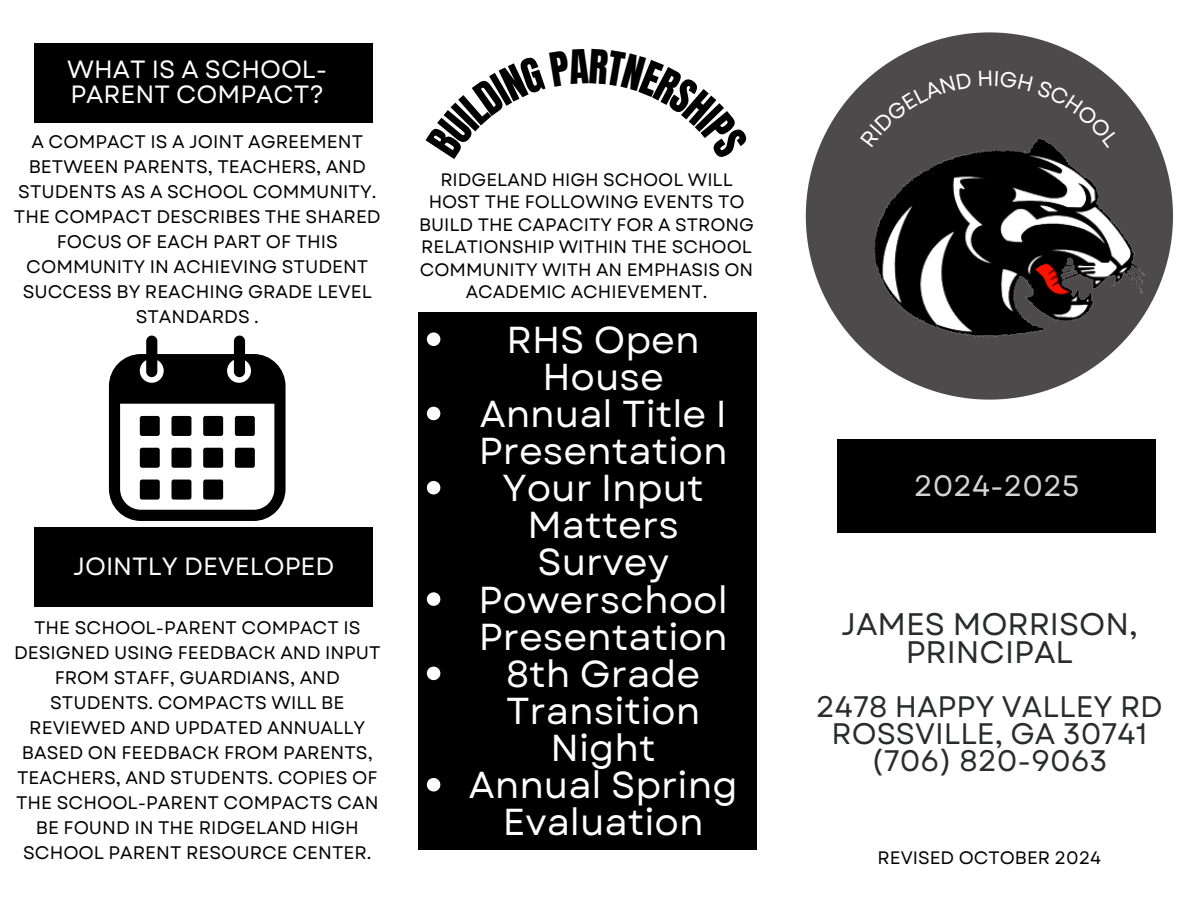
<style>
.page{position:relative;width:1188px;height:918px;background:#fff}
.page>*{position:absolute;margin:0;border:0;box-sizing:border-box;transform-origin:0 0}
.t1{font:37.5px/37.2px "Garet";color:#fff;text-align:center}
.t2{font:31.2px/28.2px "Garet";color:#2a2b2b;text-align:center}
.t3{font:29.7px/27px "Garet";color:#2a2b2b;text-align:center}
.t4{font:29.4px "Garet";color:#d4d4d4}
.t5{font:24.9px/24.8px "Garet";color:#fff}
.t6{font:18.15px/25px "Garet";color:#000;text-align:center}
.t7{font:18px/22.5px "Garet";color:#000;text-align:center}
</style>
<div class="page">
<div style="left:838px;top:440px;width:318px;height:93px;background:#000"></div>
<div style="left:35px;top:44px;width:338px;height:79px;background:#000"></div>
<div style="left:35px;top:527px;width:338px;height:80px;background:#000"></div>
<svg style="left:109px;top:336px;width:177px;height:185px"></svg>
<div style="left:140px;top:416px;width:20px;height:20px;background:#000;border-radius:2px"></div>
<div style="left:140px;top:448px;width:20px;height:20px;background:#000;border-radius:2px"></div>
<div style="left:140px;top:480px;width:20px;height:20px;background:#000;border-radius:2px"></div>
<div style="left:171px;top:416px;width:20px;height:20px;background:#000;border-radius:2px"></div>
<div style="left:171px;top:448px;width:20px;height:20px;background:#000;border-radius:2px"></div>
<div style="left:171px;top:480px;width:20px;height:20px;background:#000;border-radius:2px"></div>
<div style="left:203px;top:416px;width:20px;height:20px;background:#000;border-radius:2px"></div>
<div style="left:203px;top:448px;width:20px;height:20px;background:#000;border-radius:2px"></div>
<div style="left:203px;top:480px;width:20px;height:20px;background:#000;border-radius:2px"></div>
<div style="left:235px;top:416px;width:20px;height:20px;background:#000;border-radius:2px"></div>
<div style="left:235px;top:448px;width:20px;height:20px;background:#000;border-radius:2px"></div>
<div style="left:418px;top:312px;width:338px;height:538px;background:#000"></div>
<svg style="left:829px;top:32px;width:321px;height:367px;fill:#4c4a4a"></svg>
<img style="left:806px;top:126px;width:367px;height:222px">
<svg style="left:427px;top:332px;width:13px;height:14px"></svg>
<svg style="left:427px;top:407px;width:13px;height:13px"></svg>
<svg style="left:427px;top:481px;width:13px;height:13px"></svg>
<svg style="left:427px;top:592px;width:13px;height:14px"></svg>
<svg style="left:427px;top:667px;width:13px;height:13px"></svg>
<svg style="left:427px;top:778px;width:13px;height:13px"></svg>
<div style="left:860px;top:72px;width:112px;height:75px;background:#4c4a4a"></div>
<div style="left:979px;top:71px;width:141px;height:77px;background:#4c4a4a"></div>
<h3 class="t5" style="left:67px;top:57px;width:262px">WHAT IS A SCHOOL-<br>PARENT COMPACT?</h3>
<p class="t6" style="left:14px;top:129px;width:368px">A COMPACT IS A JOINT AGREEMENT<br>BETWEEN PARENTS, TEACHERS, AND<br>STUDENTS AS A SCHOOL COMMUNITY.<br>THE COMPACT DESCRIBES THE SHARED<br>FOCUS OF EACH PART OF THIS<br>COMMUNITY IN ACHIEVING STUDENT<br>SUCCESS BY REACHING GRADE LEVEL<br>STANDARDS .</p>
<h3 class="t5" style="left:73px;top:554px;width:263px">JOINTLY DEVELOPED</h3>
<p class="t6" style="left:14px;top:615px;width:368px">THE SCHOOL-PARENT COMPACT IS<br>DESIGNED USING FEEDBACK AND INPUT<br>FROM STAFF, GUARDIANS, AND<br>STUDENTS. COMPACTS WILL BE<br>REVIEWED AND UPDATED ANNUALLY<br>BASED ON FEEDBACK FROM PARENTS,<br>TEACHERS, AND STUDENTS. COPIES OF<br>THE SCHOOL-PARENT COMPACTS CAN<br>BE FOUND IN THE RIDGELAND HIGH<br>SCHOOL PARENT RESOURCE CENTER.</p>
<p class="t7" style="left:419px;top:168px;width:337px">RIDGELAND HIGH SCHOOL WILL<br>HOST THE FOLLOWING EVENTS TO<br>BUILD THE CAPACITY FOR A STRONG<br>RELATIONSHIP WITHIN THE SCHOOL<br>COMMUNITY WITH AN EMPHASIS ON<br>ACADEMIC ACHIEVEMENT.</p>
<p class="t1" style="left:507px;top:321px;width:195px">RHS Open<br>House</p>
<p class="t1" style="left:479px;top:395px;width:250px;text-align:left">Annual Title I<br>Presentation</p>
<h4 class="t1" style="left:502px;top:470px;width:203px">Your Input<br>Matters<br>Survey</h4>
<p class="t1" style="left:479px;top:581px;width:251px;text-align:left">Powerschool<br>Presentation</p>
<h1 class="t1" style="left:506px;top:655px;width:196px">8th Grade<br>Transition<br>Night</h1>
<p class="t1" style="left:469px;top:767px;width:270px">Annual Spring<br>Evaluation</p>
<p class="t4" style="left:914px;top:465px;width:167px">2024-2025</p>
<p class="t2" style="left:841px;top:610px;width:298px">JAMES MORRISON,<br>PRINCIPAL</p>
<p class="t3" style="left:816px;top:694px;width:348px">2478 HAPPY VALLEY RD<br>ROSSVILLE, GA 30741 (706) 820-9063</p>
<p class="t7" style="left:878px;top:846px;width:225px">REVISED OCTOBER 2024</p>
</div>
